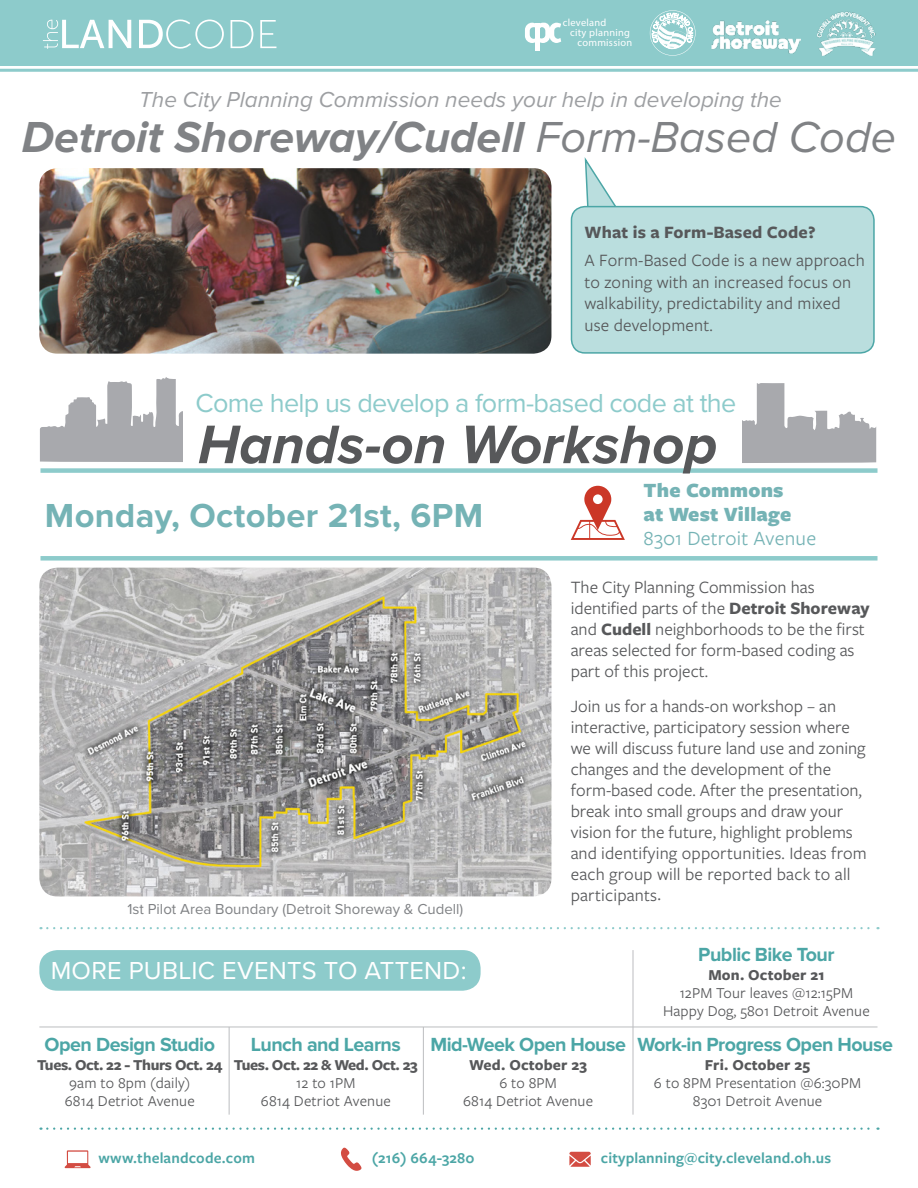
<style>
.page{position:relative;width:918px;height:1188px;background:#fff}
.page>*{position:absolute;margin:0;border:0;box-sizing:border-box;transform-origin:0 0}
.t1{font:italic 700 56.25px "Proxima Nova";color:#57585a}
.t2{font:italic 700 45px "Proxima Nova";color:#808285}
.t3{font:700 34.5px "Proxima Nova";letter-spacing:.01em;color:#75b3b5}
.t4{font:27px "Proxima Nova";letter-spacing:-.025em;color:#8dcbcb}
.t5{font:25.5px "Proxima Nova";letter-spacing:.01em;color:#fff}
.t6{font:italic 22.5px "Proxima Nova";color:#9d9fa2}
.t7{font:900 21px/24px "Freight Sans Pro";letter-spacing:.01em;color:#75b3b5}
.t8{font:21px "Freight Sans Pro";letter-spacing:.01em;color:#75b3b5}
.t9{font:700 19.65px "Proxima Nova";letter-spacing:-.025em;color:#4ca6a6}
.t10{font:18px/21px "Freight Sans Pro";color:#57585a}
.t11{font:700 18px "Freight Sans Pro";letter-spacing:.01em;color:#57585a}
.t12{font:15.75px/18.5px "Freight Sans Pro";letter-spacing:.01em;color:#57585a;text-align:center}
.t13{font:600 15.75px "Freight Sans Pro";letter-spacing:.01em;color:#4ca6a6}
.t14{font:700 15.75px "Freight Sans Pro";letter-spacing:-.015em;color:#57585a}
.t15{font:700 15.75px "Freight Sans Pro";letter-spacing:.01em;color:#57585a}
.t16{font:15px "Proxima Nova";color:#808285}
.t17{font:10.35px "Myriad Pro";letter-spacing:.025em;color:#fff}
.s1{font-weight:400}
.s2{font-weight:700}
.s3{font-size:19.5px}
</style>
<div class="page">
<img style="left:39px;top:568px;width:512px;height:328px">
<div style="left:0;top:0;width:918px;height:66px;background:#8dcbcb"></div>
<svg style="left:139px;top:20px;width:85px;height:29px"></svg>
<svg style="left:231px;top:20px;width:22px;height:28px"></svg>
<svg style="left:260px;top:20px;width:16px;height:28px"></svg>
<svg style="left:43px;top:20px;width:88px;height:29px"></svg>
<hr style="left:0;top:69px;width:918px;height:3px;background:#8dcbcb">
<svg style="left:47px;top:1128px;width:832px;height:2px"></svg>
<hr style="left:39px;top:1027px;width:839px;height:1px;background:#bcbdc0">
<svg style="left:584px;top:157px;width:57px;height:49px"></svg>
<div style="left:571px;top:207px;width:303px;height:146px;background:#badede;border-radius:14px"></div>
<div style="left:571px;top:206px;width:304px;height:148px;border:2px solid #4ca6a6;border-radius:14px"></div>
<svg style="left:650px;top:10px;width:46px;height:46px"></svg>
<svg style="left:525px;top:23px;width:36px;height:20px"></svg>
<hr style="left:536px;top:23px;width:4px;height:27px;background:#fff">
<img style="left:711px;top:20px;width:90px;height:34px">
<img style="left:817px;top:11px;width:59px;height:45px">
<svg style="left:341px;top:1148px;width:20px;height:23px"></svg>
<div style="left:568px;top:1148px;width:24px;height:23px;background:linear-gradient(to right,#fff,#fff)"></div>
<svg style="left:569px;top:1152px;width:22px;height:15px"></svg>
<svg style="left:65px;top:1150px;width:26px;height:18px"></svg>
<img style="left:39px;top:168px;width:512px;height:186px">
<svg style="left:47px;top:927px;width:832px;height:2px"></svg>
<div style="left:40px;top:468px;width:838px;height:5px;background:#8dcbcb"></div>
<div style="left:40px;top:556px;width:838px;height:5px;background:#8dcbcb"></div>
<svg style="left:40px;top:377px;width:143px;height:85px"></svg>
<svg style="left:742px;top:383px;width:134px;height:80px"></svg>
<svg style="left:571px;top:486px;width:54px;height:54px"></svg>
<div style="left:39px;top:950px;width:442px;height:41px;background:#8dcbcb;border-radius:18px"></div>
<hr style="left:229px;top:1027px;width:1px;height:88px;background:#bcbdc0">
<hr style="left:423px;top:1027px;width:1px;height:88px;background:#bcbdc0">
<hr style="left:633px;top:950px;width:1px;height:165px;background:#bcbdc0">
<p class="t17" style="left:563px;top:16px;width:45px">cleveland</p>
<p class="t17" style="left:570px;top:26px;width:61px">city planning</p>
<p class="t17" style="left:578px;top:36px;width:56px">commission</p>
<p class="t6" style="left:139px;top:87px;width:644px">The City Planning Commission needs your help in developing the</p>
<h2 class="t2" style="left:22px;top:112px;width:876px">Detroit Shoreway/Cudell <span class="s1">Form-Based Code</span></h2>
<p class="t11" style="left:584px;top:220px;width:233px">What is a Form-Based Code?</p>
<p class="t10" style="left:584px;top:249px;width:282px;line-height:21.6px">A Form-Based Code is a new approach to zoning with an increased focus on walkability, predictability and mixed use development.</p>
<h3 class="t4" style="left:195px;top:383px;width:542px">Come help us develop a form-based code at the</h3>
<h1 class="t1" style="left:198px;top:413px;width:521px">Hands-on Workshop</h1>
<h3 class="t3" style="left:45px;top:495px;width:440px">Monday, October 21st, 6PM</h3>
<p class="t16" style="left:127px;top:897px;width:337px">1st Pilot Area Boundary (Detroit Shoreway &amp; Cudell)</p>
<h3 class="t5" style="left:51px;top:951px;width:417px">MORE PUBLIC EVENTS TO ATTEND:</h3>
<p class="t7" style="left:644px;top:477px;width:149px">The Commons at West Village</p>
<p class="t8" style="left:644px;top:524px;width:174px">8301 Detroit Avenue</p>
<p class="t10" style="left:571px;top:576px;width:300px">The City Planning Commission has identified parts of the <span class="s2">Detroit Shoreway </span>and <span class="s2">Cudell</span> neighborhoods to be the first areas selected for form-based coding as part of this project.</p>
<p class="t10" style="left:571px;top:694px;width:298px">Join us for a hands-on workshop – an interactive, participatory session where we will discuss future land use and zoning changes and the development of the form-based code. After the presentation, break into small groups and draw your vision for the future, highlight problems and identifying opportunities. Ideas from each group will be reported back to all participants<span class="s3">.</span></p>
<p class="t9" style="left:698px;top:943px;width:138px">Public Bike Tour</p>
<p class="t15" style="left:708px;top:964px;width:118px">Mon. October 21</p>
<p class="t12" style="left:663px;top:983px;width:208px">12PM Tour leaves @12:15PM<br>Happy Dog, 5801 Detroit Avenue</p>
<p class="t9" style="left:45px;top:1033px;width:172px">Open Design Studio</p>
<p class="t14" style="left:37px;top:1054px;width:187px">Tues. Oct. 22 - Thurs Oct. 24</p>
<p class="t12" style="left:65px;top:1073px;width:131px;text-align:left">9am to 8pm (daily)<br>6814 Detriot Avenue</p>
<p class="t9" style="left:251px;top:1033px;width:152px">Lunch and Learns</p>
<p class="t14" style="left:234px;top:1054px;width:186px">Tues. Oct. 22 &amp; Wed. Oct. 23</p>
<p class="t12" style="left:261px;top:1073px;width:131px">12 to 1PM<br>6814 Detriot Avenue</p>
<p class="t9" style="left:430px;top:1033px;width:197px">Mid-Week Open House</p>
<p class="t15" style="left:469px;top:1054px;width:119px">Wed. October 23</p>
<p class="t12" style="left:463px;top:1073px;width:131px">6 to 8PM<br>6814 Detriot Avenue</p>
<p class="t9" style="left:637px;top:1033px;width:257px">Work-in Progress Open House</p>
<p class="t15" style="left:705px;top:1054px;width:107px">Fri. October 25</p>
<p class="t12" style="left:654px;top:1073px;width:209px">6 to 8PM Presentation @6:30PM<br>8301 Detroit Avenue</p>
<p class="t13" style="left:98px;top:1148px;width:158px">www.thelandcode.com</p>
<p class="t13" style="left:372px;top:1148px;width:104px">(216) 664-3280</p>
<p class="t13" style="left:601px;top:1148px;width:232px">cityplanning@city.cleveland.oh.us</p>
</div>
